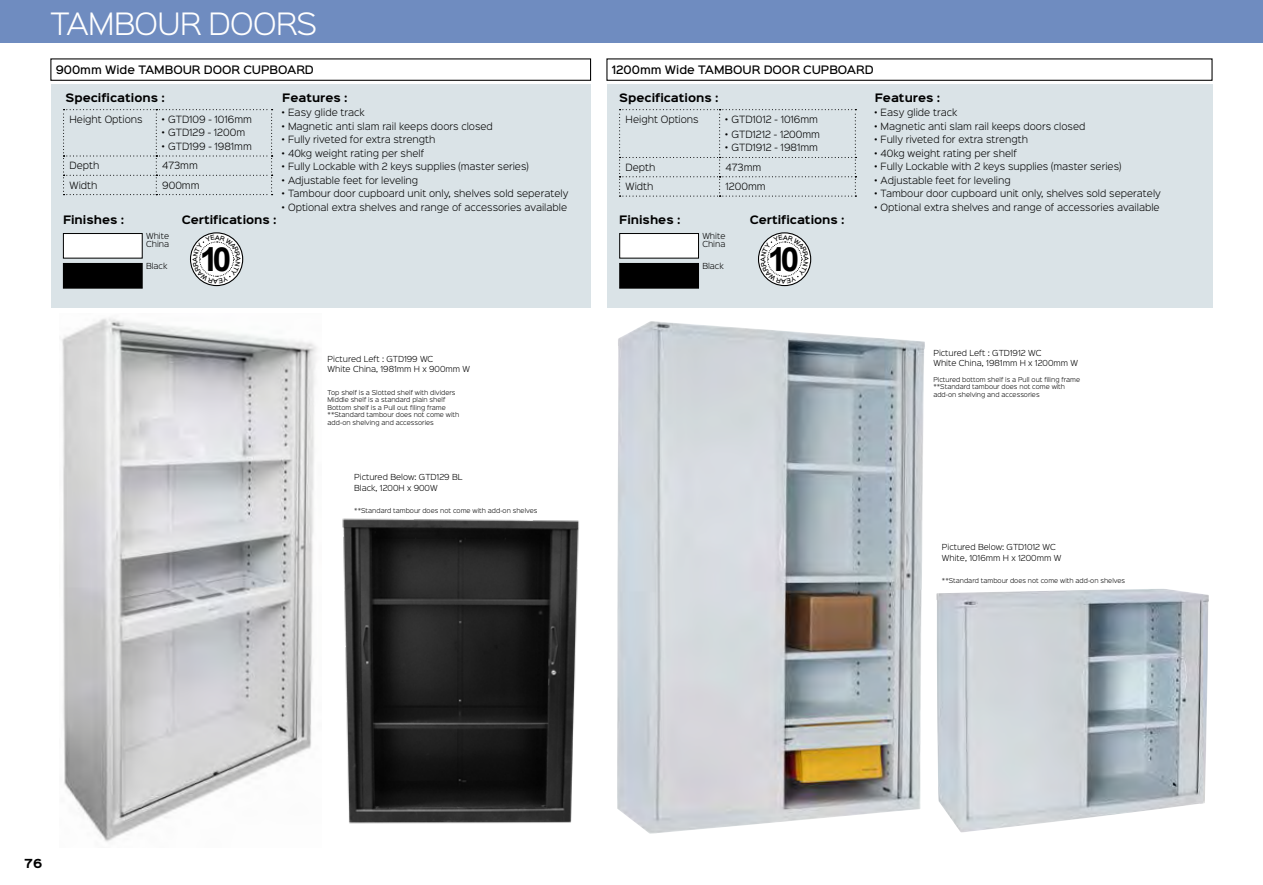
<style>
.page{position:relative;width:1263px;height:885px;background:#fff}
.page>*{position:absolute;margin:0;border:0;box-sizing:border-box;transform-origin:0 0}
.t1{font:700 33.15px "Arial";color:#000}
.t2{font:300 27.75px "Sinkin Sans 300";letter-spacing:-.02em;color:#fff}
.t3{font:700 11.25px "Sinkin Sans 700";color:#000}
.t4{font:700 10.5px "Sinkin Sans 700";color:#000}
.t5{font:500 10.5px "Sinkin Sans 500";color:#000}
.t6{font:300 9px "Sinkin Sans 300";color:#000}
.t7{font:300 7.5px/10.5px "Sinkin Sans 300";color:#000}
.t8{font:300 6px/7.5px "Sinkin Sans 300";color:#000}
</style>
<div class="page">
<img style="left:617px;top:321px;width:308px;height:512px">
<img style="left:936px;top:589px;width:273px;height:243px">
<img style="left:342px;top:518px;width:237px;height:306px">
<div style="left:51px;top:84px;width:540px;height:224px;background:#dae3e7"></div>
<div style="left:63px;top:263px;width:79px;height:25px;background:#000"></div>
<div style="left:63px;top:233px;width:79px;height:25px;background:#fff"></div>
<div style="left:63px;top:233px;width:80px;height:25px;border:1px solid #000"></div>
<svg style="left:190px;top:233px;width:53px;height:52px"></svg>
<div style="left:190px;top:232px;width:53px;height:54px;border:1px solid #000;border-radius:50%"></div>
<img style="left:62px;top:318px;width:255px;height:524px">
<div style="left:0;top:0;width:1263px;height:43px;background:#6f8cc0"></div>
<svg style="left:63px;top:109px;width:210px;height:86px"></svg>
<div style="left:50px;top:58px;width:541px;height:23px;border:1px solid #000"></div>
<div style="left:607px;top:84px;width:605px;height:224px;background:#dae3e7"></div>
<div style="left:620px;top:263px;width:78px;height:25px;background:#000"></div>
<div style="left:619px;top:263px;width:80px;height:25px;border:1px solid #000"></div>
<div style="left:620px;top:233px;width:78px;height:25px;background:#fff"></div>
<div style="left:619px;top:233px;width:80px;height:25px;border:1px solid #000"></div>
<svg style="left:758px;top:233px;width:53px;height:52px"></svg>
<div style="left:758px;top:232px;width:53px;height:54px;border:1px solid #000;border-radius:50%"></div>
<svg style="left:619px;top:109px;width:237px;height:88px"></svg>
<div style="left:606px;top:58px;width:606px;height:23px;border:1px solid #000"></div>
<svg style="left:193px;top:235px;width:48px;height:48px"></svg>
<svg style="left:761px;top:235px;width:47px;height:48px"></svg>
<h2 class="t2" style="left:50px;top:1px;width:268px">TAMBOUR DOORS</h2>
<p class="t5" style="left:56px;top:61px;width:260px">900mm Wide TAMBOUR DOOR CUPBOARD</p>
<p class="t5" style="left:612px;top:61px;width:263px">1200mm Wide TAMBOUR DOOR CUPBOARD</p>
<p class="t4" style="left:66px;top:92px;width:101px">Specifications :</p>
<p class="t4" style="left:282px;top:92px;width:67px">Features :</p>
<p class="t4" style="left:619px;top:92px;width:101px">Specifications :</p>
<p class="t4" style="left:875px;top:92px;width:67px">Features :</p>
<p class="t6" style="left:282px;top:105px;width:84px">• Easy glide track</p>
<p class="t6" style="left:282px;top:119px;width:212px">• Magnetic anti slam rail keeps doors closed</p>
<p class="t6" style="left:282px;top:132px;width:155px">• Fully riveted for extra strength</p>
<p class="t6" style="left:282px;top:146px;width:143px">• 40kg weight rating per shelf</p>
<p class="t6" style="left:282px;top:159px;width:248px">• Fully Lockable with 2 keys supplies (master series)</p>
<p class="t6" style="left:282px;top:173px;width:137px">• Adjustable feet for leveling</p>
<p class="t6" style="left:282px;top:186px;width:287px">• Tambour door cupboard unit only, shelves sold seperately</p>
<p class="t6" style="left:282px;top:200px;width:286px">• Optional extra shelves and range of accessories available</p>
<p class="t6" style="left:70px;top:112px;width:75px">Height Options</p>
<p class="t6" style="left:162px;top:112px;width:91px">• GTD109 - 1016mm</p>
<p class="t6" style="left:162px;top:125px;width:84px">• GTD129 - 1200m</p>
<p class="t6" style="left:162px;top:139px;width:91px">• GTD199 - 1981mm</p>
<p class="t6" style="left:70px;top:158px;width:31px">Depth</p>
<p class="t6" style="left:162px;top:158px;width:37px">473mm</p>
<p class="t6" style="left:70px;top:178px;width:29px">Width</p>
<p class="t6" style="left:162px;top:178px;width:39px">900mm</p>
<p class="t4" style="left:63px;top:214px;width:63px">Finishes :</p>
<p class="t4" style="left:182px;top:214px;width:96px">Certifications :</p>
<p class="t7" style="left:146px;top:260px;width:23px">Black</p>
<p class="t7" style="left:146px;top:232px;width:25px;line-height:7.5px">White<br>China</p>
<h1 class="t1" style="left:200px;top:237px;width:33px">10</h1>
<p class="t6" style="left:626px;top:112px;width:75px">Height Options</p>
<p class="t6" style="left:726px;top:112px;width:94px">• GTD1012 - 1016mm</p>
<p class="t6" style="left:726px;top:127px;width:96px">• GTD1212 - 1200mm</p>
<p class="t6" style="left:726px;top:140px;width:94px">• GTD1912 - 1981mm</p>
<p class="t6" style="left:626px;top:160px;width:31px">Depth</p>
<p class="t6" style="left:726px;top:160px;width:37px">473mm</p>
<p class="t6" style="left:626px;top:179px;width:29px">Width</p>
<p class="t6" style="left:726px;top:179px;width:42px">1200mm</p>
<p class="t4" style="left:619px;top:214px;width:63px">Finishes :</p>
<p class="t4" style="left:750px;top:214px;width:96px">Certifications :</p>
<p class="t7" style="left:702px;top:260px;width:23px">Black</p>
<p class="t7" style="left:702px;top:232px;width:25px;line-height:7.5px">White<br>China</p>
<h1 class="t1" style="left:768px;top:237px;width:33px">10</h1>
<p class="t6" style="left:875px;top:105px;width:84px">• Easy glide track</p>
<p class="t6" style="left:875px;top:119px;width:212px">• Magnetic anti slam rail keeps doors closed</p>
<p class="t6" style="left:875px;top:132px;width:155px">• Fully riveted for extra strength</p>
<p class="t6" style="left:875px;top:146px;width:143px">• 40kg weight rating per shelf</p>
<p class="t6" style="left:875px;top:159px;width:248px">• Fully Lockable with 2 keys supplies (master series)</p>
<p class="t6" style="left:875px;top:173px;width:137px">• Adjustable feet for leveling</p>
<p class="t6" style="left:875px;top:186px;width:287px">• Tambour door cupboard unit only, shelves sold seperately</p>
<p class="t6" style="left:875px;top:200px;width:286px">• Optional extra shelves and range of accessories available</p>
<p class="t7" style="left:328px;top:353px;width:144px">Pictured Left : GTD199 WC<br>White China, 1981mm H x 900mm W</p>
<p class="t8" style="left:328px;top:388px;width:133px">Top shelf is a Slotted shelf with dividers Middle shelf is a standard plain shelf Bottom shelf is a Pull out filing frame **Standard tambour does not come with add-on shelving and accessories</p>
<p class="t7" style="left:933px;top:347px;width:146px">Pictured Left : GTD1912 WC<br>White China, 1981mm H x 1200mm W</p>
<p class="t8" style="left:933px;top:375px;width:148px">Pictured bottom shelf is a Pull out filing frame **Standard tambour does not come with add-on shelving and accessories</p>
<p class="t7" style="left:354px;top:471px;width:110px">Pictured Below: GTD129 BL<br>Black, 1200H x 900W</p>
<p class="t8" style="left:354px;top:506px;width:185px">**Standard tambour does not come with add-on shelves</p>
<p class="t7" style="left:942px;top:541px;width:121px">Pictured Below: GTD1012 WC<br>White, 1016mm H x 1200mm W</p>
<p class="t8" style="left:942px;top:576px;width:185px">**Standard tambour does not come with add-on shelves</p>
<p class="t3" style="left:24px;top:857px;width:19px">76</p>
</div>
